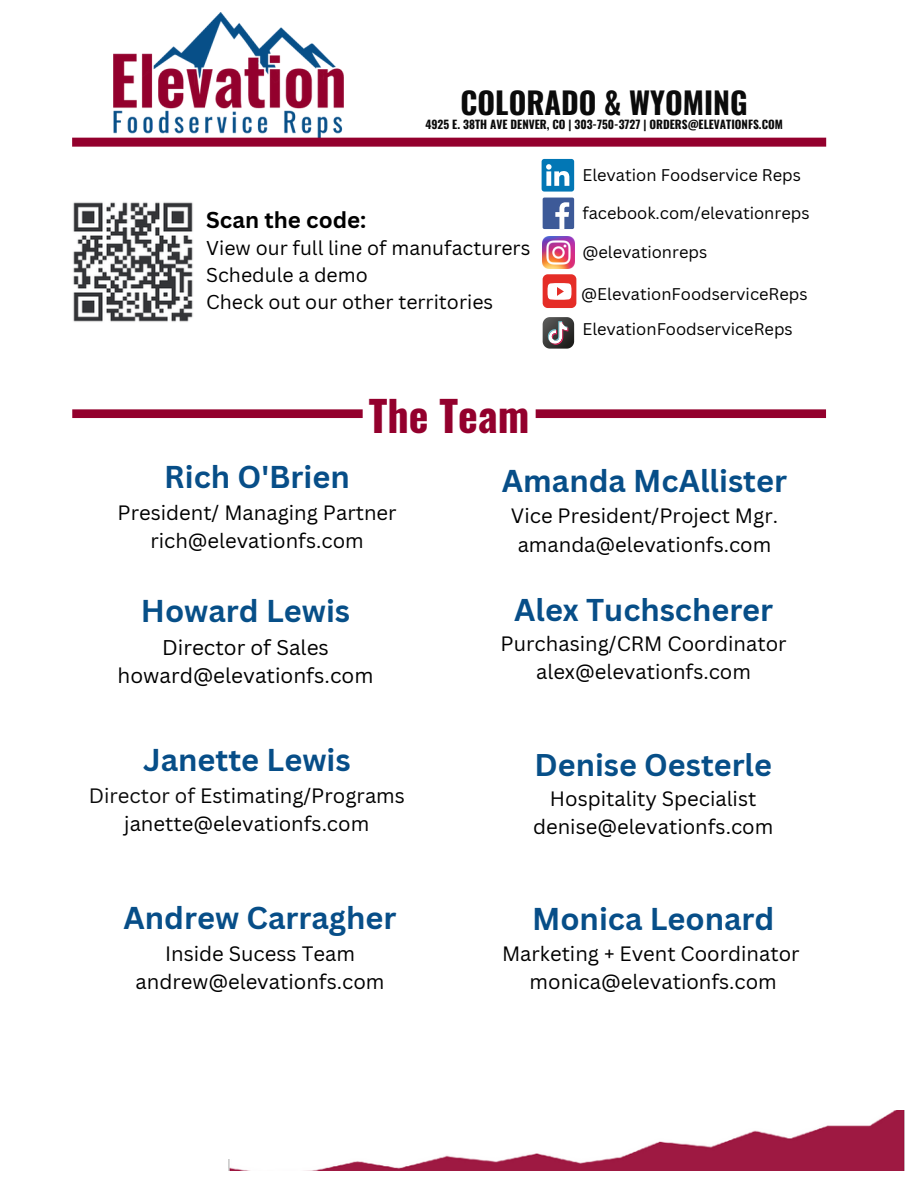
<style>
.page{position:relative;width:918px;height:1188px;background:#fff}
.page>*{position:absolute;margin:0;border:0;box-sizing:border-box;transform-origin:0 0}
.t1{font:700 42px "Oswald";color:#93002d}
.t2{font:700 30.75px "Canva Sans";color:#074e88}
.t3{font:700 30.75px "Canva Sans";color:#074f88}
.t4{font:700 30.6px "Canva Sans";color:#074f88}
.t5{font:700 30.15px "Oswald";color:#0b0b0b}
.t6{font:700 22.35px "Canva Sans";color:#000}
.t7{font:20.7px/28.2px "Canva Sans";color:#000;text-align:center}
.t8{font:20.25px/28.2px "Canva Sans";color:#000;text-align:center}
.t9{font:19.5px/27px "Canva Sans";color:#000}
.t10{font:16.5px "Canva Sans";color:#000}
.t11{font:700 11.4px "Oswald";color:#0b0b0b}
.s1{color:#0b0b0b}
</style>
<div class="page">
<img style="left:114px;top:13px;width:229px;height:125px">
<div style="left:72px;top:138px;width:754px;height:9px;background:#93002d"></div>
<div style="left:543px;top:198px;width:31px;height:31px;background:#3d5a98;border-radius:2px"></div>
<svg style="left:555px;top:202px;width:14px;height:27px"></svg>
<img style="left:543px;top:237px;width:31px;height:31px">
<div style="left:543px;top:274px;width:33px;height:34px;background:#e52d27;border-radius:5px"></div>
<svg style="left:548px;top:283px;width:23px;height:17px"></svg>
<svg style="left:542px;top:159px;width:32px;height:33px"></svg>
<svg style="left:72px;top:409px;width:754px;height:9px"></svg>
<img style="left:229px;top:1110px;width:676px;height:61px">
<div style="left:343px;top:1097px;width:447px;height:26px;background:#fff"></div>
<div style="left:148px;top:1103px;width:126px;height:56px;background:#fff"></div>
<svg style="left:543px;top:317px;width:31px;height:32px"></svg>
<img style="left:73px;top:202px;width:120px;height:120px">
<p class="t5" style="left:461px;top:79px;width:289px">COLORADO &amp; WYOMING</p>
<h2 class="t11" style="left:425px;top:116px;width:359px">4925 E. 38TH AVE DENVER, CO | 303-750-3727 | ORDERS@ELEVATIONFS.COM</h2>
<h2 class="t6" style="left:206px;top:204px;width:162px">Scan the code:</h2>
<h2 class="t9" style="left:206px;top:233px;width:326px">View our full line of manufacturers<br>Schedule a demo<br>Check out our other territories</h2>
<h1 class="t1" style="left:369px;top:383px;width:162px">The Team</h1>
<h2 class="t10" style="left:582px;top:163px;width:220px">Elevation Foodservice Reps</h2>
<h2 class="t10" style="left:582px;top:201px;width:229px">facebook.com/elevationreps</h2>
<h1 class="t10" style="left:582px;top:241px;width:126px">@elevationreps</h1>
<h1 class="t10" style="left:581px;top:282px;width:228px">@ElevationFoodserviceReps</h1>
<h1 class="t10" style="left:582px;top:317px;width:212px">ElevationFoodserviceReps</h1>
<p class="t2" style="left:164px;top:456px;width:187px">Rich O'Brien</p>
<p class="t8" style="left:118px;top:498px;width:281px">President/ Managing Partner rich@elevationfs.com</p>
<h1 class="t3" style="left:141px;top:590px;width:211px">Howard Lewis</h1>
<h1 class="t7" style="left:118px;top:633px;width:257px">Director of Sales howard@elevationfs.com</h1>
<p class="t2" style="left:143px;top:739px;width:209px">Janette Lewis</p>
<p class="t8" style="left:89px;top:781px;width:318px"><span class="s1">Director of</span> Estimating/Programs janette@elevationfs.com</p>
<h2 class="t2" style="left:123px;top:897px;width:275px">Andrew Carragher</h2>
<h2 class="t8" style="left:136px;top:939px;width:251px">Inside Sucess Team andrew@elevationfs.com</h2>
<h1 class="t2" style="left:502px;top:459px;width:287px">Amanda McAllister</h1>
<h1 class="t8" style="left:511px;top:501px;width:269px">Vice President/Project Mgr. amanda@elevationfs.com</h1>
<p class="t2" style="left:514px;top:588px;width:261px">Alex Tuchscherer</p>
<p class="t8" style="left:501px;top:629px;width:287px">Purchasing/CRM Coordinator alex@elevationfs.com</p>
<p class="t4" style="left:535px;top:743px;width:239px">Denise Oesterle</p>
<p class="t8" style="left:533px;top:784px;width:242px">Hospitality Specialist denise@elevationfs.com</p>
<p class="t2" style="left:532px;top:897px;width:244px">Monica Leonard</p>
<p class="t8" style="left:502px;top:939px;width:299px">Marketing + Event Coordinator monica@elevationfs.com</p>
</div>
